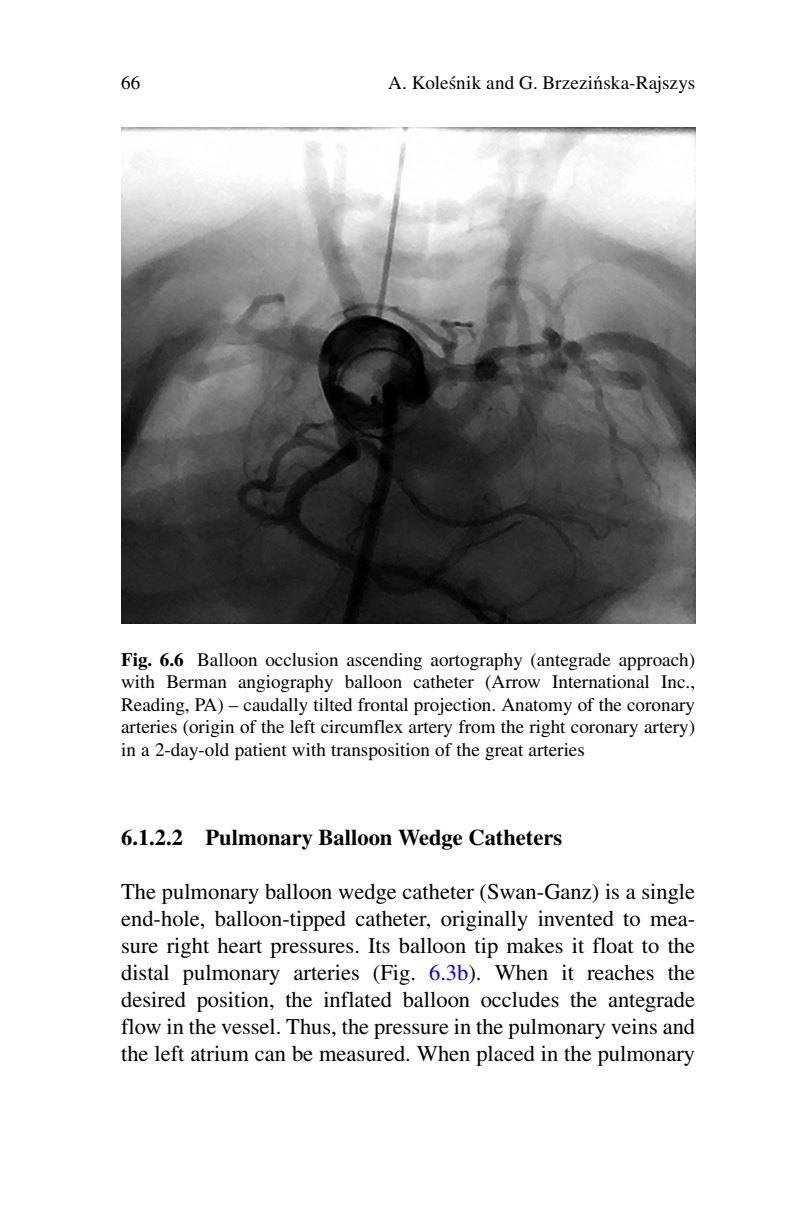
<style>
.page{position:relative;width:810px;height:1212px;background:#fff}
.page>*{position:absolute;margin:0;border:0;box-sizing:border-box;transform-origin:0 0}
.t1{font:22.5px/27px "Chwhvr Times";color:#000;text-align:justify}
.t2{font:700 22.5px "Mwgvrg Times";color:#000}
.t3{font:19.12px/22.5px "Chwhvr Times";color:#000;text-align:justify}
.s1{font-family:"Rjgwph STIX General"}
.s2{font-family:"Fcbfvt Times New Roman"}
.s3{font-family:"Mwgvrg Times";font-weight:700}
.s4{color:#0000fa}
</style>
<div class="page">
<img style="left:121px;top:128px;width:574px;height:496px">
<p class="t3" style="left:121px;top:73px;width:21px">66</p>
<p class="t3" style="left:388px;top:73px;width:308px">A. Kole<span class="s1">ś</span>nik and G. Brzezi<span class="s2">ń</span>ska-Rajszys</p>
<p class="t3" style="left:121px;top:650px;width:575px"><span class="s3">Fig. 6.6</span> Balloon occlusion ascending aortography (antegrade approach) with Berman angiography balloon catheter (Arrow International Inc., Reading, PA) – caudally tilted frontal projection. Anatomy of the coronary arteries (origin of the left circumflex artery from the right coronary artery) in a 2-day-old patient with transposition of the great arteries</p>
<p class="t2" style="left:121px;top:829px;width:443px">6.1.2.2 Pulmonary Balloon Wedge Catheters</p>
<p class="t1" style="left:121px;top:880px;width:576px">The pulmonary balloon wedge catheter (Swan-Ganz) is a single end-hole, balloon-tipped catheter, originally invented to mea&shy;sure right heart pressures. Its balloon tip makes it float to the distal pulmonary arteries (Fig. <span class="s4">6.3b</span> ). When it reaches the desired position, the inflated balloon occludes the antegrade flow in the vessel. Thus, the pressure in the pulmonary veins and the left atrium can be measured. When placed in the pulmonary</p>
</div>
